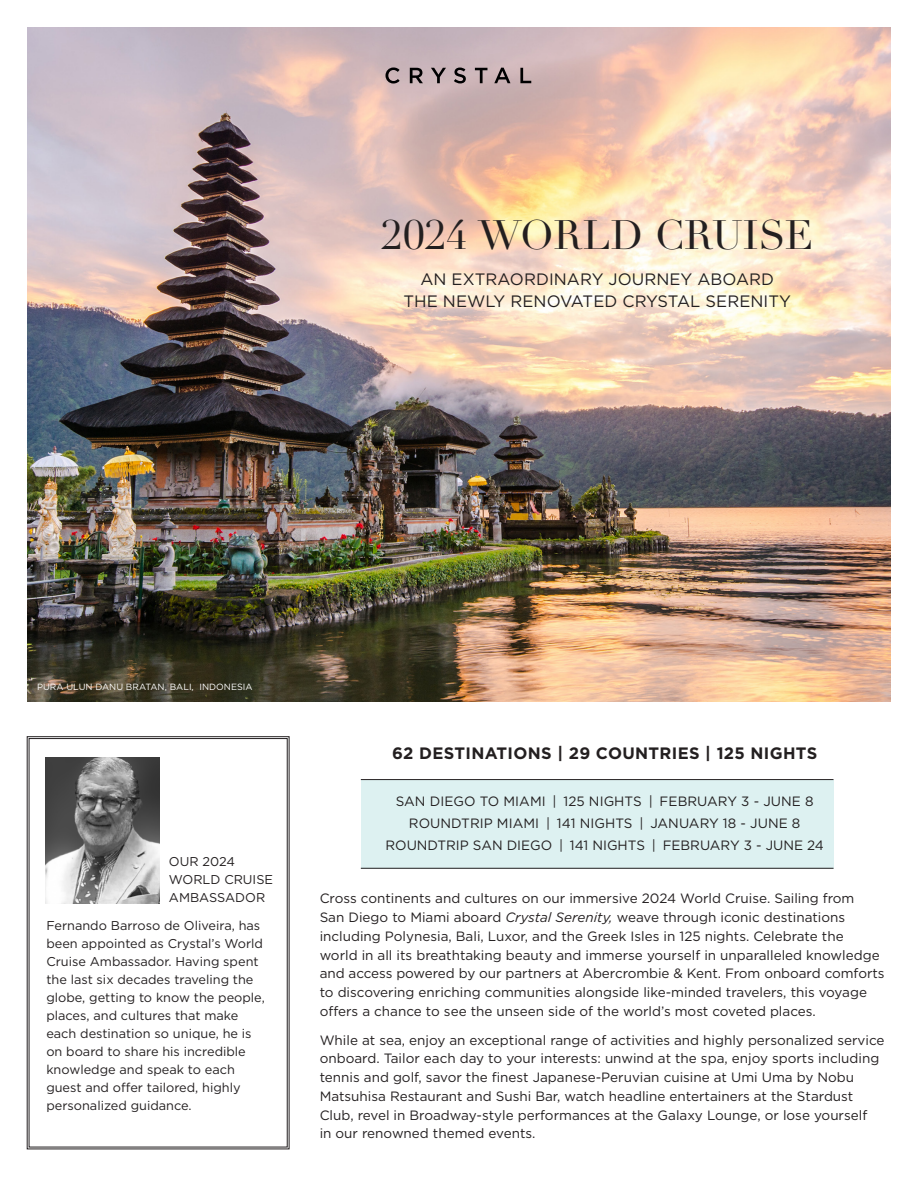
<style>
.page{position:relative;width:918px;height:1188px;background:#fff}
.page>*{position:absolute;margin:0;border:0;box-sizing:border-box;transform-origin:0 0}
.t1{font:40.5px "Didot LT Pro";color:#231f20}
.t2{font:16.5px/22.5px "Gotham";letter-spacing:.005em;color:#231f20;text-align:center}
.Paragraph_Style_2{font:700 16.5px "Gotham";letter-spacing:.02em;color:#231f20}
.Paragraph_Style_1{font:13.5px/18.8px "Gotham";color:#231f20}
.Paragraph_Style_1-2{font:12.75px/18px "Gotham";color:#231f20}
.t3{font:9px "Gotham";letter-spacing:.005em;color:#fff}
.s1{font-style:italic}
</style>
<div class="page">
<img style="left:27px;top:27px;width:864px;height:675px">
<svg style="left:386px;top:68px;width:14px;height:16px"></svg>
<svg style="left:410px;top:68px;width:13px;height:15px"></svg>
<svg style="left:431px;top:68px;width:15px;height:15px"></svg>
<svg style="left:454px;top:68px;width:12px;height:15px"></svg>
<svg style="left:475px;top:68px;width:12px;height:15px"></svg>
<svg style="left:494px;top:68px;width:16px;height:15px"></svg>
<svg style="left:520px;top:68px;width:11px;height:15px"></svg>
<svg style="left:27px;top:736px;width:262px;height:413px"></svg>
<img style="left:45px;top:758px;width:115px;height:145px">
<div style="left:361px;top:780px;width:473px;height:89px;background:#ddf1f1"></div>
<hr style="left:361px;top:779px;width:473px;height:1px;background:#231f20">
<hr style="left:361px;top:868px;width:473px;height:1px;background:#231f20">
<p class="t1" style="left:381px;top:211px;width:433px">2024 WORLD CRUISE</p>
<p class="t2" style="left:403px;top:268px;width:389px">AN EXTRAORDINARY JOURNEY ABOARD<br>THE NEWLY RENOVATED CRYSTAL SERENITY</p>
<p class="t3" style="left:37px;top:681px;width:217px">PURA ULUN DANU BRATAN, BALI, INDONESIA</p>
<p class="Paragraph_Style_1-2" style="left:169px;top:852px;width:106px">OUR 2024<br>WORLD CRUISE<br>AMBASSADOR</p>
<p class="Paragraph_Style_1-2" style="left:46px;top:916px;width:220px">Fernando Barroso de Oliveira, has been appointed as Crystal’s World<br>Cruise Ambassador. Having spent the last six decades traveling the globe, getting to know the people, places, and cultures that make each destination so unique, he is on board to share his incredible knowledge and speak to each guest and offer tailored, highly personalized guidance.</p>
<p class="Paragraph_Style_2" style="left:392px;top:744px;width:427px">62 DESTINATIONS | 29 COUNTRIES | 125 NIGHTS</p>
<p class="Paragraph_Style_1" style="left:396px;top:791px;width:419px">SAN DIEGO TO MIAMI | 125 NIGHTS | FEBRUARY 3 - JUNE 8</p>
<p class="Paragraph_Style_1" style="left:409px;top:813px;width:393px">ROUNDTRIP MIAMI | 141 NIGHTS | JANUARY 18 - JUNE 8</p>
<p class="Paragraph_Style_1" style="left:385px;top:835px;width:440px">ROUNDTRIP SAN DIEGO | 141 NIGHTS | FEBRUARY 3 - JUNE 24</p>
<p class="Paragraph_Style_1" style="left:320px;top:889px;width:566px">Cross continents and cultures on our immersive 2024 World Cruise. Sailing from<br>San Diego to Miami aboard <span class="s1">Crystal Serenity,</span> weave through iconic destinations including Polynesia, Bali, Luxor, and the Greek Isles in 125 nights. Celebrate the world in all its breathtaking beauty and immerse yourself in unparalleled knowledge and access powered by our partners at Abercrombie &amp; Kent. From onboard comforts to discovering enriching communities alongside like-minded travelers, this voyage offers a chance to see the unseen side of the world’s most coveted places.</p>
<p class="Paragraph_Style_1" style="left:320px;top:1030px;width:566px">While at sea, enjoy an exceptional range of activities and highly personalized service onboard. Tailor each day to your interests: unwind at the spa, enjoy sports including tennis and golf, savor the finest Japanese-Peruvian cuisine at Umi Uma by Nobu Matsuhisa Restaurant and Sushi Bar, watch headline entertainers at the Stardust Club, revel in Broadway-style performances at the Galaxy Lounge, or lose yourself<br>in our renowned themed events.</p>
</div>
